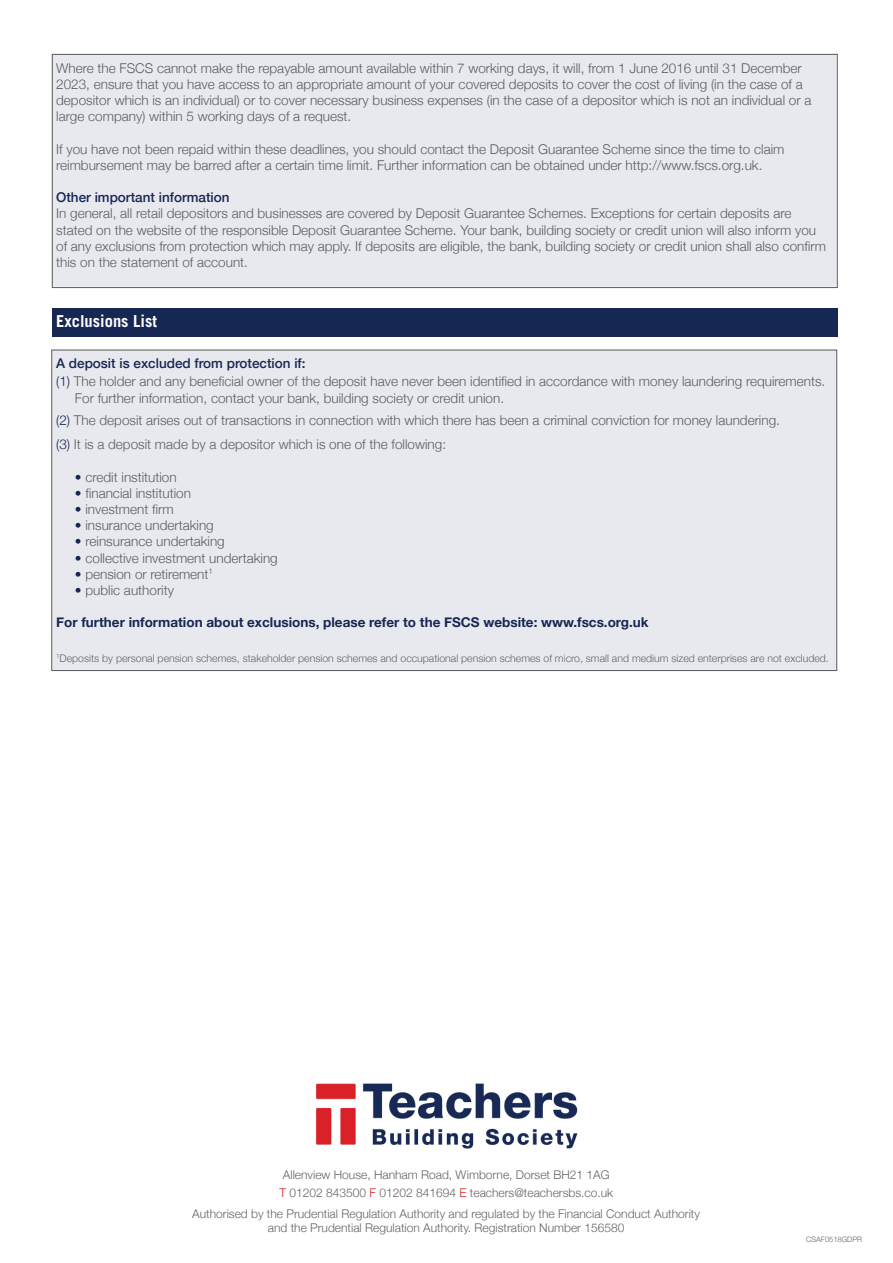
<style>
.page{position:relative;width:893px;height:1263px;background:#fff}
.page>*{position:absolute;margin:0;border:0;box-sizing:border-box;transform-origin:0 0}
.t1{font:700 16.5px "Trade Gothic LT Std";color:#fff}
.t2{font:300 13.5px/16.2px "Helvetica Neue";color:#5a5e5e}
.t3{font:700 13.5px "Helvetica Neue";color:#172754}
.t4{font:500 13.5px "Helvetica Neue";color:#172754}
.t5{font:300 12px "Helvetica Neue";color:#626467}
.t6{font:300 12px "Helvetica Neue";color:#636366}
.t7{font:300 10.5px "Helvetica Neue";color:#636366}
.t8{font:300 7.5px "Helvetica Neue";color:#626467}
.s1{font-weight:500;color:#172754}
.s2{color:#172754}
.s3{color:#d1232a}
</style>
<div class="page">
<div style="left:51px;top:54px;width:786px;height:233px;background:#e8e9ee"></div>
<div style="left:52px;top:349px;width:785px;height:322px;background:#e8e9ee"></div>
<div style="left:52px;top:308px;width:785px;height:29px;background:#172754"></div>
<div style="left:52px;top:54px;width:786px;height:234px;border:1px solid #5a5e5e"></div>
<img style="left:316px;top:1083px;width:262px;height:66px">
<p class="t2" style="left:56px;top:59px;width:757px">Where the FSCS cannot make the repayable amount available within 7 working days, it will, from 1 June 2016 until 31 December 2023, ensure that you have access to an appropriate amount of your covered deposits to cover the cost of living (in the case of a depositor which is an individual) or to cover necessary business expenses (in the case of a depositor which is not an individual or a large company) within 5 working days of a request.</p>
<p class="t2" style="left:56px;top:140px;width:730px">If you have not been repaid within these deadlines, you should contact the Deposit Guarantee Scheme since the time to claim reimbursement may be barred after a certain time limit. Further information can be obtained under http://www.fscs.org.uk.</p>
<p class="t2" style="left:56px;top:189px;width:771px"><span class="s1">Other important information<br></span>In general, all retail depositors and businesses are covered by Deposit Guarantee Schemes. Exceptions for certain deposits are stated on the website of the responsible Deposit Guarantee Scheme. Your bank, building society or credit union will also inform you of any exclusions from protection which may apply. If deposits are eligible, the bank, building society or credit union shall also confirm this on the statement of account.</p>
<p class="t1" style="left:56px;top:311px;width:102px">Exclusions List</p>
<p class="t4" style="left:56px;top:353px;width:251px">A deposit is excluded from protection if:</p>
<p class="t2" style="left:75px;top:373px;width:752px;text-indent:-19px"><span class="s2">(1)</span> The holder and any beneficial owner of the deposit have never been identified in accordance with money laundering requirements.<br>For further information, contact your bank, building society or credit union.</p>
<p class="t2" style="left:56px;top:411px;width:725px"><span class="s2">(2)</span> The deposit arises out of transactions in connection with which there has been a criminal conviction for money laundering.</p>
<p class="t2" style="left:56px;top:435px;width:391px"><span class="s2">(3)</span> It is a deposit made by a depositor which is one of the following:</p>
<p class="t2" style="left:75px;top:468px;width:103px"><span class="s2">•</span> credit institution</p>
<p class="t2" style="left:75px;top:484px;width:117px"><span class="s2">•</span> financial institution</p>
<p class="t2" style="left:75px;top:500px;width:100px"><span class="s2">•</span> investment firm</p>
<p class="t2" style="left:75px;top:516px;width:140px"><span class="s2">•</span> insurance undertaking</p>
<p class="t2" style="left:75px;top:533px;width:151px"><span class="s2">•</span> reinsurance undertaking</p>
<p class="t2" style="left:75px;top:549px;width:204px"><span class="s2">•</span> collective investment undertaking</p>
<p class="t2" style="left:75px;top:565px;width:139px"><span class="s2">•</span> pension or retirement<sup>1</sup></p>
<p class="t2" style="left:75px;top:581px;width:101px"><span class="s2">•</span> public authority</p>
<p class="t3" style="left:56px;top:612px;width:594px">For further information about exclusions, please refer to the FSCS website: www.fscs.org.uk</p>
<p class="t7" style="left:56px;top:649px;width:774px"><sup>1</sup>Deposits by personal pension schemes, stakeholder pension schemes and occupational pension schemes of micro, small and medium sized enterprises are not excluded.</p>
<p class="t6" style="left:283px;top:1165px;width:328px">Allenview House, Hanham Road, Wimborne, Dorset BH21 1AG</p>
<p class="t6" style="left:280px;top:1183px;width:335px"><span class="s3">T</span> 01202 843500 <span class="s3">F</span> 01202 841694 <span class="s3">E</span> teachers@teachersbs.co.uk</p>
<p class="t5" style="left:192px;top:1204px;width:509px">Authorised by the Prudential Regulation Authority and regulated by the Financial Conduct Authority</p>
<p class="t5" style="left:268px;top:1218px;width:358px">and the Prudential Regulation Authority. Registration Number 156580</p>
<p class="t8" style="left:806px;top:1233px;width:57px">CSAF0518GDPR</p>
</div>
